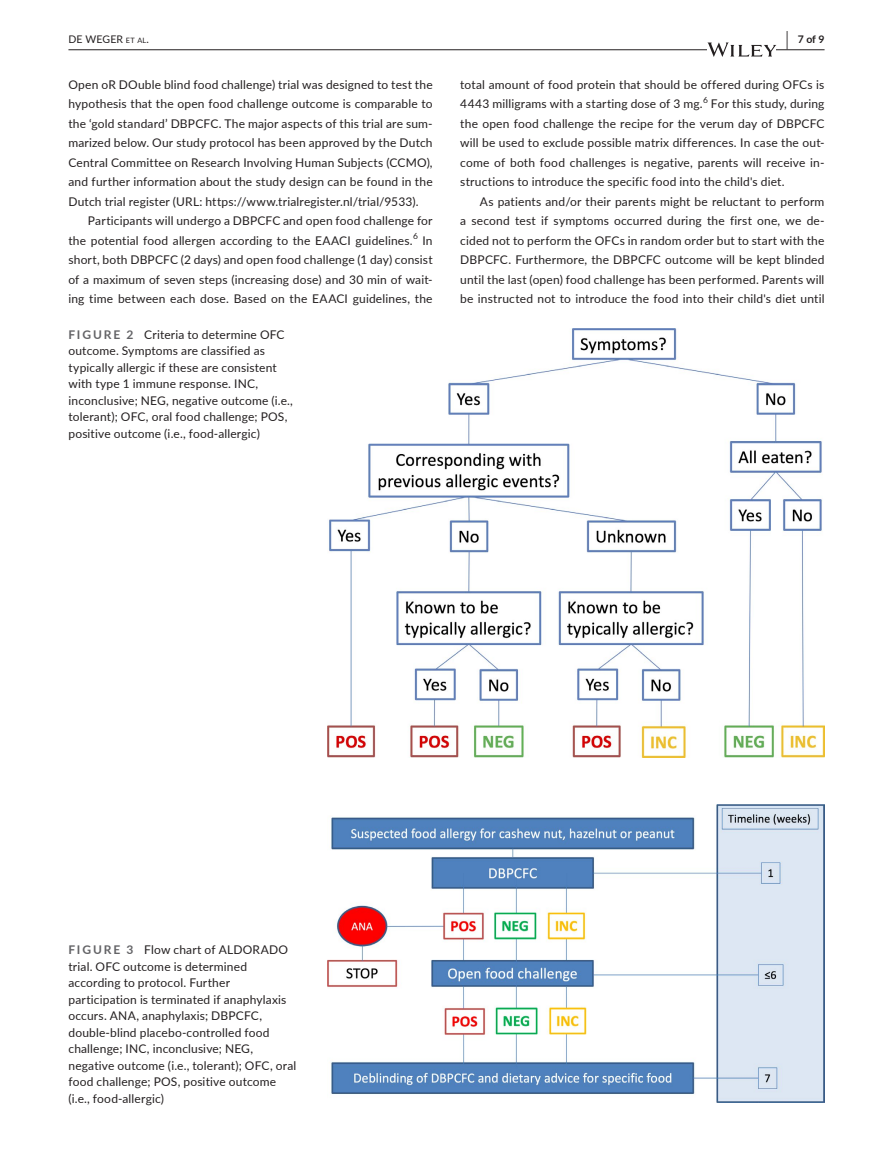
<style>
.page{position:relative;width:893px;height:1174px;background:#fff}
.page>*{position:absolute;margin:0;border:0;box-sizing:border-box;transform-origin:0 0}
.t1{font:12px/19.5px "Lato";letter-spacing:.015em;color:#231f20;text-align:justify}
.t2{font:10.5px "Lato";letter-spacing:.02em;color:#231f20}
.t3{font:700 10.5px "Lato";color:#231f20}
.t4{font:8.4px "Lato";color:#231f20}
.s1{font-size:7.35px}
.s2{font-size:19.5px}
.s3{font-weight:700;color:#636366}
</style>
<div class="page">
<hr style="left:68px;top:49px;width:756px;height:1px;background:#231f20">
<svg style="left:707px;top:42px;width:69px;height:15px"></svg>
<img style="left:327px;top:329px;width:497px;height:428px">
<img style="left:327px;top:804px;width:497px;height:299px">
<p class="t2" style="left:68px;top:31px;width:82px">DE WEGER <span class="s1">et al</span>.</p>
<p class="t3" style="left:786px;top:31px;width:40px"><span class="s2">|</span> 7 of 9</p>
<p class="t1" style="left:68px;top:74px;width:366px">Open oR DOuble blind food challenge) trial was designed to test the hypothesis that the open food challenge outcome is comparable to the ‘gold standard’ DBPCFC. The major aspects of this trial are sum&shy;marized below. Our study protocol has been approved by the Dutch Central Committee on Research Involving Human Subjects (CCMO), and further information about the study design can be found in the Dutch trial register (URL: https://www.trialregister.nl/trial/9533).</p>
<p class="t1" style="left:68px;top:210px;width:366px;text-indent:19px">Participants will undergo a DBPCFC and open food challenge for the potential food allergen according to the EAACI guidelines.</p>
<p class="t1" style="left:460px;top:74px;width:366px">total amount of food protein that should be offered during OFCs is<br>4443 milligrams with a starting dose of 3 mg.</p>
<p class="t4" style="left:703px;top:94px;width:6px">6</p>
<p class="t1" style="left:460px;top:93px;width:366px;text-indent:251px">For this study, during the open food challenge the recipe for the verum day of DBPCFC will be used to exclude possible matrix differences. In case the out&shy;come of both food challenges is negative, parents will receive in&shy;structions to introduce the specific food into the child's diet.</p>
<p class="t1" style="left:460px;top:191px;width:366px;text-indent:20px">As patients and/or their parents might be reluctant to perform a second test if symptoms occurred during the first one, we de&shy;cided not to perform the OFCs in random order but to start with the DBPCFC. Furthermore, the DBPCFC outcome will be kept blinded until the last (open) food challenge has been performed. Parents will be instructed not to introduce the food into their child's diet until</p>
<p class="t4" style="left:413px;top:230px;width:6px">6</p>
<p class="t1" style="left:68px;top:230px;width:366px;text-indent:354px">In short, both DBPCFC (2 days) and open food challenge (1 day) consist of a maximum of seven steps (increasing dose) and 30 min of wait&shy;ing time between each dose. Based on the EAACI guidelines, the</p>
<p class="t1" style="left:68px;top:325px;width:226px;line-height:16.5px;text-align:left"><span class="s3">FIGURE 2</span> Criteria to determine OFC outcome. Symptoms are classified as typically allergic if these are consistent with type 1 immune response. INC, inconclusive; NEG, negative outcome (i.e., tolerant); OFC, oral food challenge; POS, positive outcome (i.e., food-allergic)</p>
<p class="t1" style="left:68px;top:941px;width:229px;line-height:16.5px;text-align:left"><span class="s3">FIGURE 3</span> Flow chart of ALDORADO trial. OFC outcome is determined according to protocol. Further participation is terminated if anaphylaxis occurs. ANA, anaphylaxis; DBPCFC, double-blind placebo-controlled food challenge; INC, inconclusive; NEG, negative outcome (i.e., tolerant); OFC, oral food challenge; POS, positive outcome (i.e., food-allergic)</p>
</div>
